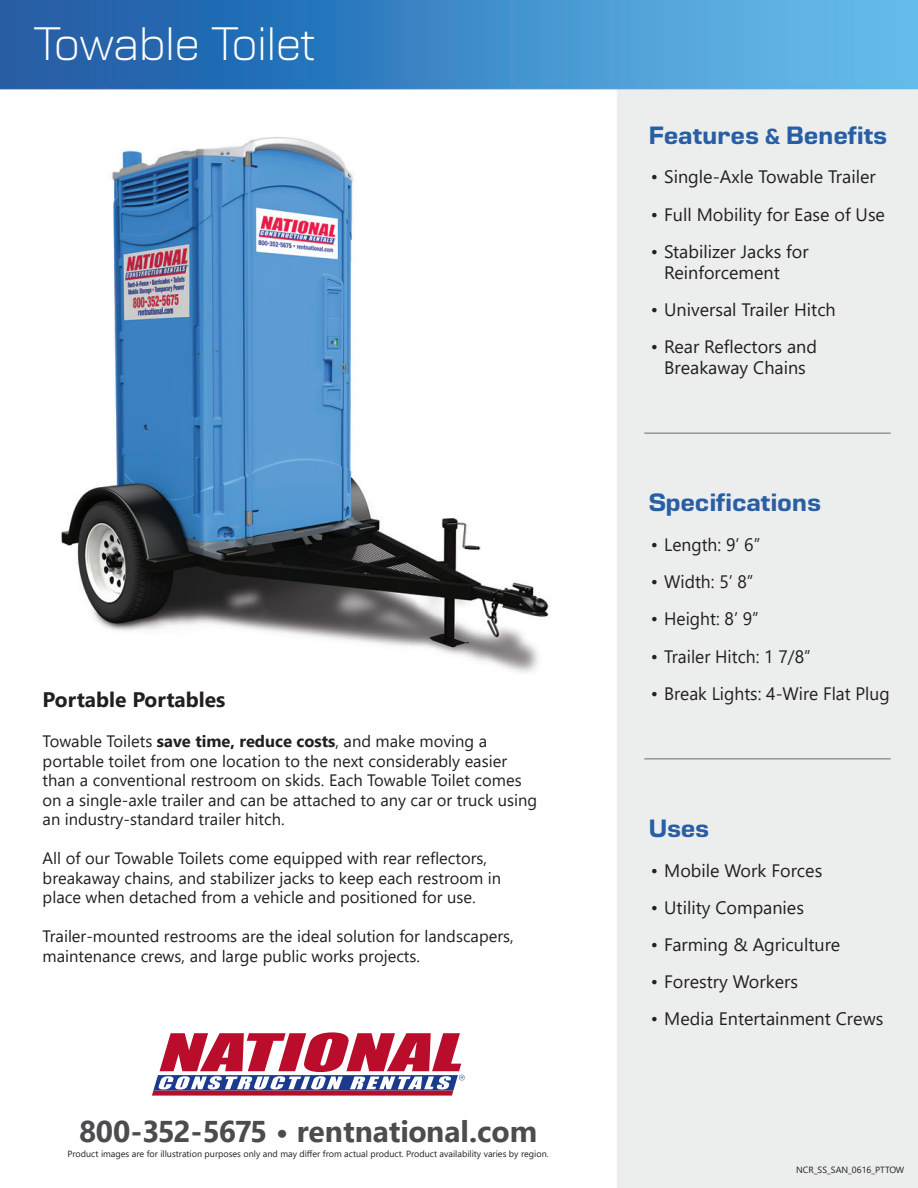
<style>
.page{position:relative;width:918px;height:1188px;background:#fff}
.page>*{position:absolute;margin:0;border:0;box-sizing:border-box;transform-origin:0 0}
.t1{font:300 45px "Moire";color:#fff}
.t2{font:700 30px "Segoe UI";color:#4b4c4d}
.t3{font:700 24px "Moire";letter-spacing:-.01em;color:#295ea4}
.t4{font:700 21px "Segoe UI";color:#231f20}
.t5{font:18px/21px "Segoe UI";color:#231f20}
.t6{font:16.5px/19.5px "Segoe UI";color:#231f20}
.t7{font:9px "Segoe UI";color:#231f20}
.s1{font-weight:700}
.s2{font-size:21px}
</style>
<div class="page">
<img style="left:0;top:0;width:918px;height:1188px">
<svg style="left:152px;top:1032px;width:313px;height:64px"></svg>
<hr style="left:644px;top:432px;width:247px;height:2px;background:#939598">
<hr style="left:644px;top:758px;width:247px;height:2px;background:#939598">
<p class="t1" style="left:34px;top:18px;width:283px">Towable Toilet</p>
<p class="t4" style="left:43px;top:679px;width:184px">Portable Portables</p>
<p class="t6" style="left:43px;top:730px;width:496px">Towable Toilets <span class="s1">save time, reduce costs</span>, and make moving a portable toilet from one location to the next considerably easier than a conventional restroom on skids. Each Towable Toilet comes on a single-axle trailer and can be attached to any car or truck using an industry-standard trailer hitch.</p>
<p class="t6" style="left:43px;top:847px;width:460px">All of our Towable Toilets come equipped with rear reflectors, breakaway chains, and stabilizer jacks to keep each restroom in place when detached from a vehicle and positioned for use.</p>
<p class="t6" style="left:43px;top:925px;width:473px">Trailer-mounted restrooms are the ideal solution for landscapers, maintenance crews, and large public works projects.</p>
<p class="t2" style="left:79px;top:1103px;width:460px">800-352-5675 • rentnational.com</p>
<p class="t7" style="left:67px;top:1146px;width:483px">Product images are for illustration purposes only and may differ from actual product. Product availability varies by region.</p>
<p class="t3" style="left:649px;top:121px;width:240px">Features <span class="s2">&amp;</span> Benefits</p>
<p class="t5" style="left:651px;top:165px;width:227px">• Single-Axle Towable Trailer</p>
<p class="t5" style="left:651px;top:202px;width:236px">• Full Mobility for Ease of Use</p>
<p class="t5" style="left:664px;top:239px;width:146px;text-indent:-14px">• Stabilizer Jacks for<br>Reinforcement</p>
<p class="t5" style="left:651px;top:298px;width:187px">• Universal Trailer Hitch</p>
<p class="t5" style="left:651px;top:335px;width:168px;text-align:center">• Rear Reflectors and<br>Breakaway Chains</p>
<p class="t3" style="left:649px;top:488px;width:174px">Specifications</p>
<p class="t5" style="left:651px;top:533px;width:111px">• Length: 9’ 6”</p>
<p class="t5" style="left:651px;top:570px;width:104px">• Width: 5’ 8”</p>
<p class="t5" style="left:651px;top:607px;width:110px">• Height: 8’ 9”</p>
<p class="t5" style="left:651px;top:644px;width:162px">• Trailer Hitch: 1 7/8”</p>
<p class="t5" style="left:651px;top:681px;width:240px">• Break Lights: 4-Wire Flat Plug</p>
<p class="t3" style="left:649px;top:814px;width:62px">Uses</p>
<p class="t5" style="left:651px;top:858px;width:173px">• Mobile Work Forces</p>
<p class="t5" style="left:651px;top:895px;width:155px">• Utility Companies</p>
<p class="t5" style="left:651px;top:933px;width:191px">• Farming &amp; Agriculture</p>
<p class="t5" style="left:651px;top:970px;width:149px">• Forestry Workers</p>
<p class="t5" style="left:651px;top:1007px;width:234px">• Media Entertainment Crews</p>
<p class="t7" style="left:796px;top:1161px;width:110px">NCR_SS_SAN_0616_PTTOW</p>
</div>
